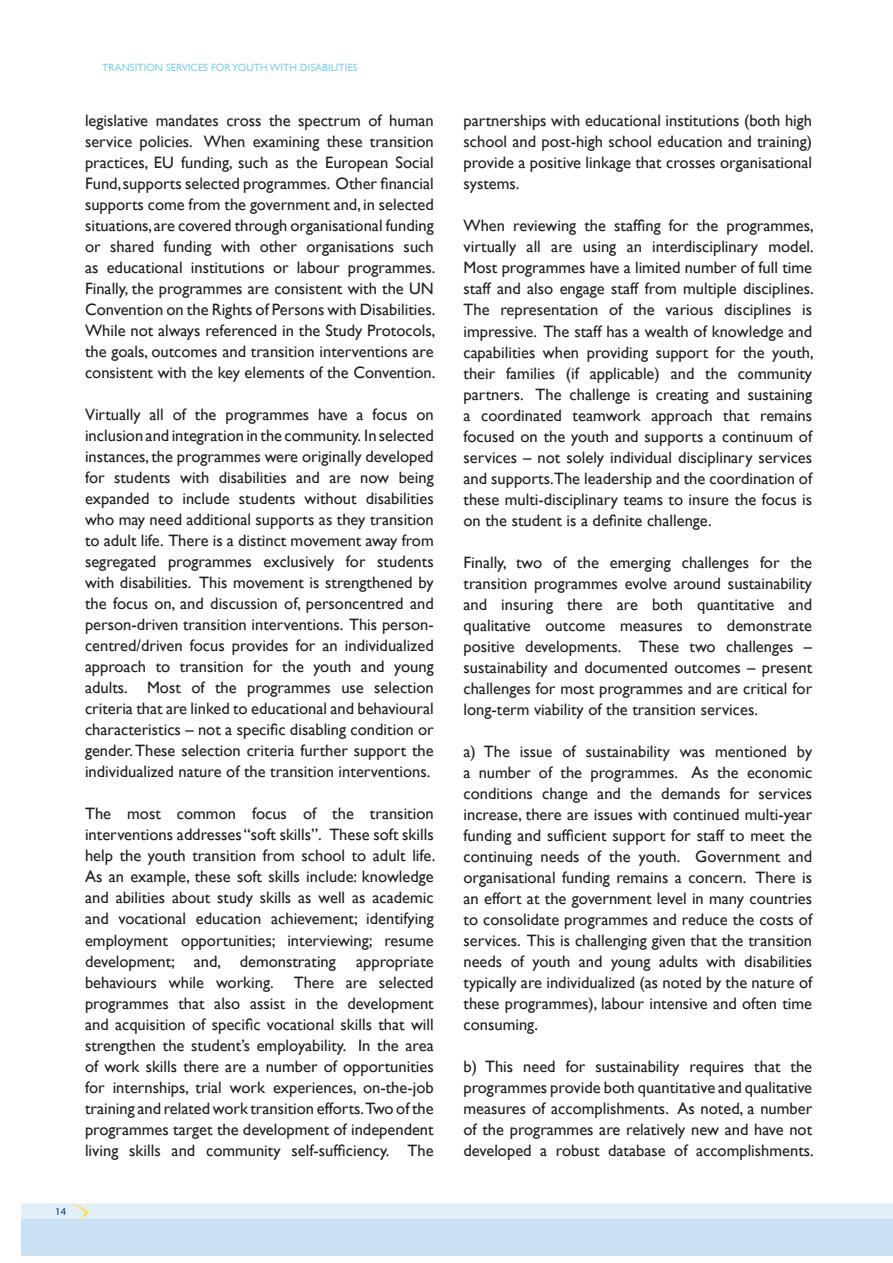
<style>
.page{position:relative;width:893px;height:1263px;background:#fff}
.page>*{position:absolute;margin:0;border:0;box-sizing:border-box;transform-origin:0 0}
.t1{font:16.5px/21px "Gill Sans";color:#231f20;text-align:justify}
.t2{font:10.5px "Gill Sans";color:#7ed0ed}
.t3{font:10.5px "Myriad Pro";color:#034165}
</style>
<div class="page">
<div style="left:21px;top:1203px;width:872px;height:16px;background:#e3eff8"></div>
<div style="left:21px;top:1219px;width:872px;height:36px;background:#cae1f3"></div>
<svg style="left:72px;top:1203px;width:17px;height:17px"></svg>
<p class="t2" style="left:102px;top:61px;width:257px">TRANSITION SERVICES FOR YOUTH WITH DISABILITIES</p>
<p class="t1" style="left:85px;top:110px;width:352px">legislative mandates cross the spectrum of human service policies. When examining these transition practices, EU funding, such as the European Social Fund, supports selected programmes. Other financial supports come from the government and, in selected situations, are covered through organisational funding or shared funding with other organisations such as educational institutions or labour programmes.<br>Finally, the programmes are consistent with the UN Convention on the Rights of Persons with Disabilities.<br>While not always referenced in the Study Protocols, the goals, outcomes and transition interventions are consistent with the key elements of the Convention.</p>
<p class="t1" style="left:85px;top:405px;width:350px">Virtually all of the programmes have a focus on inclusion and integration in the community. In selected instances, the programmes were originally developed for students with disabilities and are now being expanded to include students without disabilities who may need additional supports as they transition to adult life. There is a distinct movement away from segregated programmes exclusively for students with disabilities. This movement is strengthened by the focus on, and discussion of, personcentred and person-driven transition interventions. This person&shy;centred/driven focus provides for an individualized approach to transition for the youth and young adults. Most of the programmes use selection criteria that are linked to educational and behavioural characteristics – not a specific disabling condition or gender. These selection criteria further support the individualized nature of the transition interventions.</p>
<p class="t1" style="left:85px;top:804px;width:352px">The most common focus of the transition interventions addresses “soft skills”. These soft skills help the youth transition from school to adult life.<br>As an example, these soft skills include: knowledge and abilities about study skills as well as academic and vocational education achievement; identifying employment opportunities; interviewing; resume development; and, demonstrating appropriate behaviours while working. There are selected programmes that also assist in the development and acquisition of specific vocational skills that will strengthen the student’s employability. In the area of work skills there are a number of opportunities for internships, trial work experiences, on-the-job training and related work transition efforts. Two of the programmes target the development of independent living skills and community self-sufficiency. The</p>
<p class="t3" style="left:55px;top:1205px;width:12px">14</p>
<p class="t1" style="left:463px;top:111px;width:350px">partnerships with educational institutions (both high school and post-high school education and training) provide a positive linkage that crosses organisational systems.</p>
<p class="t1" style="left:463px;top:216px;width:352px">When reviewing the staffing for the programmes, virtually all are using an interdisciplinary model.<br>Most programmes have a limited number of full time staff and also engage staff from multiple disciplines.<br>The representation of the various disciplines is impressive. The staff has a wealth of knowledge and capabilities when providing support for the youth, their families (if applicable) and the community partners. The challenge is creating and sustaining a coordinated teamwork approach that remains focused on the youth and supports a continuum of services – not solely individual disciplinary services and supports.The leadership and the coordination of these multi-disciplinary teams to insure the focus is on the student is a definite challenge.</p>
<p class="t1" style="left:463px;top:552px;width:350px">Finally, two of the emerging challenges for the transition programmes evolve around sustainability and insuring there are both quantitative and qualitative outcome measures to demonstrate positive developments. These two challenges – sustainability and documented outcomes – present challenges for most programmes and are critical for long-term viability of the transition services.</p>
<p class="t1" style="left:463px;top:741px;width:350px">a) The issue of sustainability was mentioned by a number of the programmes. As the economic conditions change and the demands for services increase, there are issues with continued multi-year funding and sufficient support for staff to meet the continuing needs of the youth. Government and organisational funding remains a concern. There is an effort at the government level in many countries to consolidate programmes and reduce the costs of services. This is challenging given that the transition needs of youth and young adults with disabilities typically are individualized (as noted by the nature of these programmes), labour intensive and often time consuming.</p>
<p class="t1" style="left:463px;top:1056px;width:352px">b) This need for sustainability requires that the programmes provide both quantitative and qualitative measures of accomplishments. As noted, a number of the programmes are relatively new and have not developed a robust database of accomplishments.</p>
</div>
